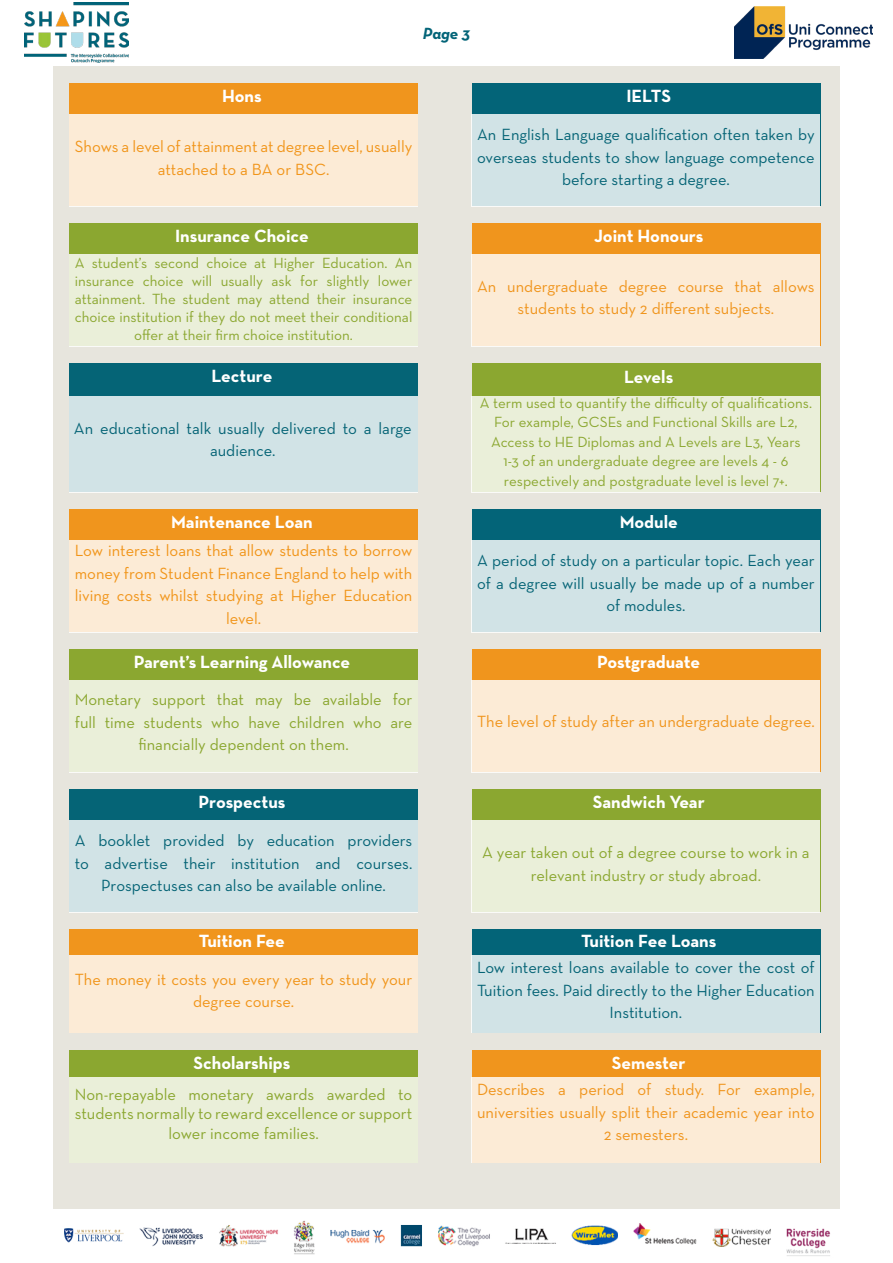
<style>
.page{position:relative;width:893px;height:1263px;background:#fff}
.page>*{position:absolute;margin:0;border:0;box-sizing:border-box;transform-origin:0 0}
.t1{font:700 18px "Neutra Text";color:#fff}
.t2{font:16.5px/22.5px "Neutra Text";color:#056476;text-align:center}
.t3{font:16.5px/22.5px "Neutra Text";color:#8ba730;text-align:center}
.t4{font:16.5px/22.5px "Neutra Text";color:#f1951a;text-align:center}
.t5{font:16.5px/22.5px "Neutra Text";color:#f0951d;text-align:center}
.t6{font:italic 700 16.5px "Neutra Text";color:#036478}
.t7{font:15px/18px "Neutra Text";color:#8ba730;text-align:center}
</style>
<div class="page">
<div style="left:53px;top:67px;width:786px;height:1142px;background:#e2e0d7"></div>
<img style="left:24px;top:2px;width:105px;height:61px">
<img style="left:734px;top:7px;width:138px;height:52px">
<img style="left:64px;top:1220px;width:767px;height:36px">
<div style="left:69px;top:83px;width:349px;height:123px;background:#f0951d"></div>
<div style="left:69px;top:114px;width:349px;height:92px;background:#fcebd6"></div>
<div style="left:472px;top:83px;width:348px;height:123px;background:#036478"></div>
<div style="left:472px;top:114px;width:348px;height:92px;background:#d1e3e6"></div>
<div style="left:69px;top:223px;width:349px;height:123px;background:#8ba730"></div>
<div style="left:69px;top:254px;width:349px;height:92px;background:#eaefd9"></div>
<div style="left:472px;top:223px;width:348px;height:123px;background:#f0951d"></div>
<div style="left:472px;top:254px;width:348px;height:92px;background:#fcebd6"></div>
<div style="left:69px;top:363px;width:349px;height:129px;background:#056476"></div>
<div style="left:69px;top:396px;width:349px;height:96px;background:#d1e3e6"></div>
<div style="left:472px;top:363px;width:348px;height:129px;background:#8ba730"></div>
<div style="left:472px;top:396px;width:348px;height:96px;background:#eaefd9"></div>
<div style="left:69px;top:509px;width:349px;height:123px;background:#f0951d"></div>
<div style="left:69px;top:540px;width:349px;height:92px;background:#fcebd6"></div>
<div style="left:472px;top:509px;width:348px;height:123px;background:#036478"></div>
<div style="left:472px;top:540px;width:348px;height:92px;background:#d1e3e6"></div>
<div style="left:69px;top:649px;width:349px;height:123px;background:#8ba730"></div>
<div style="left:69px;top:680px;width:349px;height:92px;background:#eaefd9"></div>
<div style="left:472px;top:649px;width:348px;height:123px;background:#f0951d"></div>
<div style="left:472px;top:680px;width:348px;height:92px;background:#fcebd6"></div>
<div style="left:69px;top:789px;width:349px;height:123px;background:#056476"></div>
<div style="left:69px;top:820px;width:349px;height:92px;background:#d1e3e6"></div>
<div style="left:472px;top:789px;width:348px;height:123px;background:#8ba730"></div>
<div style="left:472px;top:820px;width:348px;height:92px;background:#eaefd9"></div>
<div style="left:69px;top:929px;width:349px;height:104px;background:#f0951d"></div>
<div style="left:69px;top:955px;width:349px;height:78px;background:#fcebd6"></div>
<div style="left:472px;top:929px;width:348px;height:104px;background:#036478"></div>
<div style="left:472px;top:955px;width:348px;height:78px;background:#d1e3e6"></div>
<div style="left:69px;top:1050px;width:349px;height:112px;background:#8ba730"></div>
<div style="left:69px;top:1077px;width:349px;height:85px;background:#eaefd9"></div>
<div style="left:472px;top:1050px;width:348px;height:112px;background:#f0951d"></div>
<div style="left:472px;top:1077px;width:348px;height:85px;background:#fcebd6"></div>
<p class="t6" style="left:423px;top:23px;width:49px">Page 3</p>
<p class="t1" style="left:222px;top:85px;width:41px">Hons</p>
<p class="t4" style="left:75px;top:135px;width:339px">Shows a level of attainment at degree level, usually attached to a BA or BSC.</p>
<p class="t1" style="left:175px;top:225px;width:135px">Insurance Choice</p>
<p class="t7" style="left:75px;top:254px;width:339px">A student’s second choice at Higher Education. An insurance choice will usually ask for slightly lower attainment. The student may attend their insurance choice institution if they do not meet their conditional offer at their firm choice institution.</p>
<p class="t1" style="left:211px;top:365px;width:62px">Lecture</p>
<p class="t2" style="left:74px;top:417px;width:339px">An educational talk usually delivered to a large audience.</p>
<p class="t1" style="left:171px;top:510px;width:143px">Maintenance Loan</p>
<p class="t4" style="left:75px;top:539px;width:339px">Low interest loans that allow students to borrow money from Student Finance England to help with living costs whilst studying at Higher Education level.</p>
<p class="t1" style="left:134px;top:651px;width:218px">Parent’s Learning Allowance</p>
<p class="t3" style="left:75px;top:688px;width:339px">Monetary support that may be available for full time students who have children who are financially dependent on them.</p>
<p class="t1" style="left:198px;top:791px;width:89px">Prospectus</p>
<p class="t2" style="left:75px;top:829px;width:339px">A booklet provided by education providers to advertise their institution and courses.<br>Prospectuses can also be available online.</p>
<p class="t1" style="left:199px;top:930px;width:88px">Tuition Fee</p>
<p class="t4" style="left:75px;top:967px;width:339px">The money it costs you every year to study your degree course.</p>
<p class="t1" style="left:194px;top:1052px;width:98px">Scholarships</p>
<p class="t3" style="left:75px;top:1084px;width:339px;line-height:19.5px">Non-repayable monetary awards awarded to students normally to reward excellence or support lower income families.</p>
<p class="t1" style="left:626px;top:85px;width:46px">IELTS</p>
<p class="t2" style="left:477px;top:123px;width:339px">An English Language qualification often taken by overseas students to show language competence before starting a degree.</p>
<p class="t1" style="left:594px;top:225px;width:111px">Joint Honours</p>
<p class="t5" style="left:477px;top:275px;width:339px">An undergraduate degree course that allows students to study 2 different subjects.</p>
<p class="t1" style="left:624px;top:365px;width:51px">Levels</p>
<p class="t7" style="left:480px;top:393px;width:334px;line-height:19.5px">A term used to quantify the difficulty of qualifications.<br>For example, GCSEs and Functional Skills are L2, Access to HE Diplomas and A Levels are L3, Years<br>1-3 of an undergraduate degree are levels 4 - 6 respectively and postgraduate level is level 7+.</p>
<p class="t1" style="left:620px;top:511px;width:60px">Module</p>
<p class="t2" style="left:477px;top:549px;width:339px">A period of study on a particular topic. Each year of a degree will usually be made up of a number of modules.</p>
<p class="t1" style="left:597px;top:651px;width:105px">Postgraduate</p>
<p class="t5" style="left:477px;top:709px;width:339px">The level of study after an undergraduate degree.</p>
<p class="t1" style="left:593px;top:791px;width:114px">Sandwich Year</p>
<p class="t3" style="left:482px;top:841px;width:329px">A year taken out of a degree course to work in a relevant industry or study abroad.</p>
<p class="t1" style="left:581px;top:930px;width:137px">Tuition Fee Loans</p>
<p class="t2" style="left:477px;top:956px;width:339px">Low interest loans available to cover the cost of<br>Tuition fees. Paid directly to the Higher Education<br>Institution.</p>
<p class="t1" style="left:612px;top:1052px;width:75px">Semester</p>
<p class="t5" style="left:477px;top:1078px;width:339px">Describes a period of study. For example, universities usually split their academic year into<br>2 semesters.</p>
</div>
